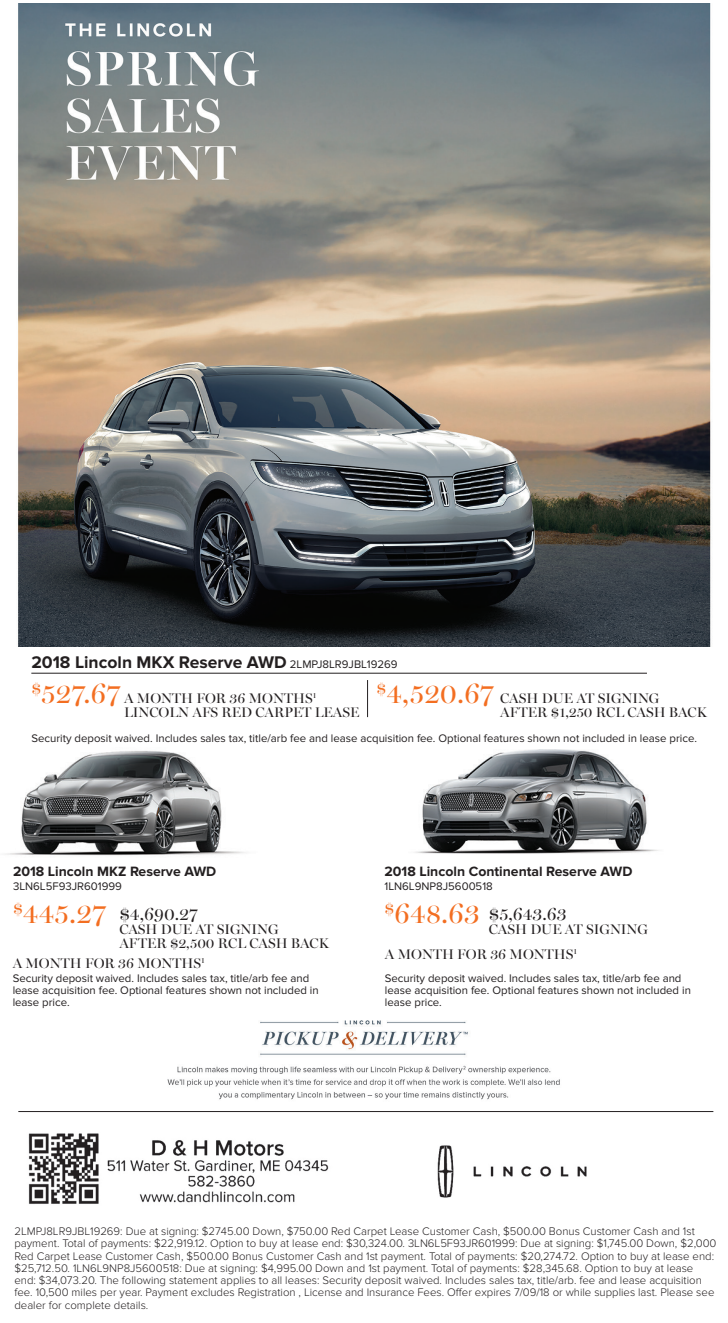
<style>
.page{position:relative;width:728px;height:1323px;background:#fff}
.page>*{position:absolute;margin:0;border:0;box-sizing:border-box;transform-origin:0 0}
.t1{font:28px "Lincoln Miller B";color:#f36e21}
.t2{font:700 17.5px "Lincoln Proxima Nova";color:#231f20}
.t3{font:17.5px "Lincoln Miller B";color:#231f20}
.t4{font:16.28px "Lincoln Miller B";color:#f36e21}
.t5{font:14px "Lincoln Miller B";color:#231f20}
.t6{font:700 14px "Lincoln Proxima Nova";color:#231f20}
.t7{font:300 11.38px/12.2px "Lincoln Proxima Nova";color:#231f20}
.t8{font:11.38px/12.2px "Lincoln Proxima Nova";color:#231f20}
.s1{font-weight:400;font-size:11.38px}
</style>
<div class="page">
<img style="left:164px;top:1020px;width:399px;height:93px">
<img style="left:28px;top:1133px;width:559px;height:71px">
<hr style="left:18px;top:1111px;width:695px;height:1px;background:#231f20">
<hr style="left:31px;top:673px;width:615px;height:1px;background:#231f20">
<hr style="left:367px;top:680px;width:1px;height:37px;background:#231f20">
<img style="left:5px;top:751px;width:241px;height:105px">
<img style="left:415px;top:749px;width:244px;height:105px">
<img style="left:18px;top:4px;width:693px;height:642px">
<p class="t2" style="left:31px;top:652px;width:367px">2018 Lincoln MKX Reserve AWD <span class="s1">2LMPJ8LR9JBL19269</span></p>
<p class="t1" style="left:31px;top:677px;width:90px"><sup>$</sup>527.67</p>
<p class="t4" style="left:376px;top:678px;width:11px">$</p>
<p class="t5" style="left:124px;top:690px;width:193px">A MONTH FOR 36 MONTHS<sup>1</sup></p>
<p class="t1" style="left:386px;top:677px;width:109px">4,520.67</p>
<p class="t5" style="left:124px;top:704px;width:237px">LINCOLN AFS RED CARPET LEASE</p>
<p class="t5" style="left:500px;top:690px;width:160px">CASH DUE AT SIGNING</p>
<p class="t5" style="left:500px;top:704px;width:208px">AFTER $1,250 RCL CASH BACK</p>
<p class="t8" style="left:31px;top:732px;width:666px">Security deposit waived. Includes sales tax, title/arb fee and lease acquisition fee. Optional features shown not included in lease price.</p>
<p class="t6" style="left:13px;top:863px;width:205px">2018 Lincoln MKZ Reserve AWD</p>
<p class="t8" style="left:13px;top:880px;width:110px">3LN6L5F93JR601999</p>
<p class="t1" style="left:13px;top:897px;width:94px"><sup>$</sup>445.27</p>
<p class="t3" style="left:119px;top:903px;width:80px">$4,690.27</p>
<p class="t5" style="left:119px;top:921px;width:160px">CASH DUE AT SIGNING</p>
<p class="t5" style="left:119px;top:935px;width:211px">AFTER $2,500 RCL CASH BACK</p>
<p class="t5" style="left:13px;top:955px;width:193px">A MONTH FOR 36 MONTHS<sup>1</sup></p>
<p class="t6" style="left:384px;top:863px;width:249px">2018 Lincoln Continental Reserve AWD</p>
<p class="t8" style="left:384px;top:880px;width:110px">1LN6L9NP8J5600518</p>
<p class="t1" style="left:384px;top:897px;width:97px"><sup>$</sup>648.63</p>
<p class="t3" style="left:488px;top:903px;width:79px">$5,643.63</p>
<p class="t5" style="left:488px;top:921px;width:160px">CASH DUE AT SIGNING</p>
<p class="t5" style="left:384px;top:945px;width:193px">A MONTH FOR 36 MONTHS<sup>1</sup></p>
<p class="t8" style="left:13px;top:972px;width:307px">Security deposit waived. Includes sales tax, title/arb fee and lease acquisition fee. Optional features shown not included in lease price.</p>
<p class="t8" style="left:384px;top:972px;width:307px">Security deposit waived. Includes sales tax, title/arb fee and lease acquisition fee. Optional features shown not included in lease price.</p>
<p class="t7" style="left:14px;top:1225px;width:703px">2LMPJ8LR9JBL19269: Due at signing: $2745.00 Down, $750.00 Red Carpet Lease Customer Cash, $500.00 Bonus Customer Cash and 1st payment. Total of payments: $22,919.12. Option to buy at lease end: $30,324.00. 3LN6L5F93JR601999: Due at signing: $1,745.00 Down, $2,000<br>Red Carpet Lease Customer Cash, $500.00 Bonus Customer Cash and 1st payment. Total of payments: $20,274.72. Option to buy at lease end: $25,712.50. 1LN6L9NP8J5600518: Due at signing: $4,995.00 Down and 1st payment. Total of payments: $28,345.68. Option to buy at lease end: $34,073.20. The following statement applies to all leases: Security deposit waived. Includes sales tax, title/arb. fee and lease acquisition fee. 10,500 miles per year. Payment excludes Registration , License and Insurance Fees. Offer expires 7/09/18 or while supplies last. Please see dealer for complete details.</p>
</div>
